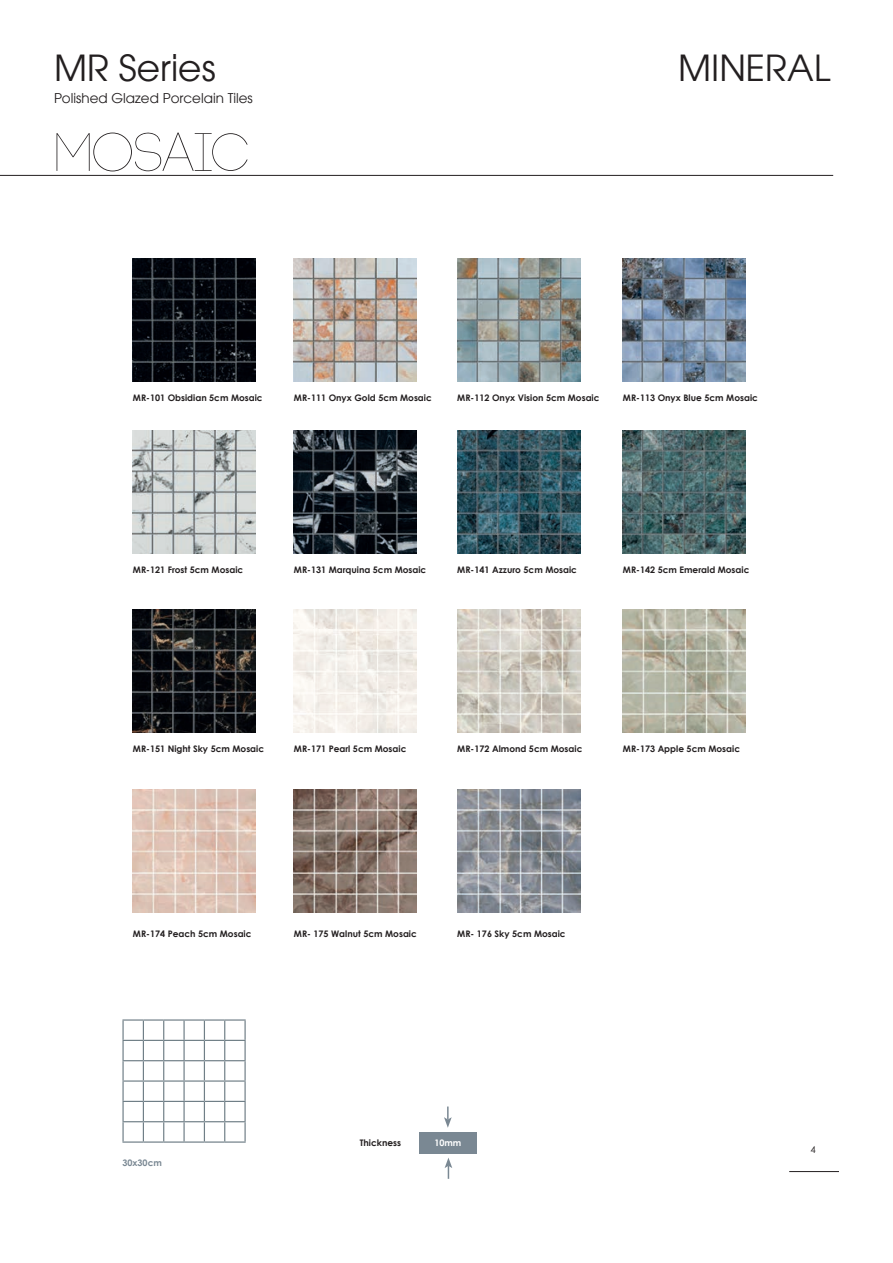
<style>
.page{position:relative;width:893px;height:1263px;background:#fff}
.page>*{position:absolute;margin:0;border:0;box-sizing:border-box;transform-origin:0 0}
.t1{font:300 54px "Code";color:#231f20}
.t2{font:36px "Avant Garde";color:#231f20}
.t3{font:13.5px "Avant Garde";color:#231f20}
.t4{font:9.6px "Century Gothic";color:#231f20}
.t5{font:700 9px "Century Gothic";color:#231f20}
.t6{font:700 9px "Century Gothic";color:#7a8893}
.t7{font:700 9px "Century Gothic";color:#fff}
</style>
<div class="page">
<hr style="left:789px;top:1171px;width:50px;height:1px;background:#231f20">
<hr style="left:0;top:175px;width:833px;height:1px;background:#231f20">
<hr style="left:122px;top:1019px;width:21px;height:2px;background:#707f87">
<hr style="left:143px;top:1019px;width:21px;height:2px;background:#707f87">
<hr style="left:164px;top:1019px;width:20px;height:2px;background:#707f87">
<hr style="left:184px;top:1019px;width:20px;height:2px;background:#707f87">
<hr style="left:204px;top:1019px;width:21px;height:2px;background:#707f87">
<hr style="left:225px;top:1019px;width:21px;height:2px;background:#707f87">
<svg style="left:122px;top:1021px;width:124px;height:120px"></svg>
<hr style="left:122px;top:1141px;width:21px;height:2px;background:#707f87">
<hr style="left:143px;top:1141px;width:21px;height:2px;background:#707f87">
<hr style="left:164px;top:1141px;width:20px;height:2px;background:#707f87">
<hr style="left:184px;top:1141px;width:20px;height:2px;background:#707f87">
<hr style="left:204px;top:1141px;width:21px;height:2px;background:#707f87">
<hr style="left:225px;top:1141px;width:21px;height:2px;background:#707f87">
<div style="left:419px;top:1132px;width:57px;height:21px;background:#7a8893"></div>
<svg style="left:445px;top:1158px;width:7px;height:21px"></svg>
<svg style="left:444px;top:1106px;width:8px;height:22px"></svg>
<img style="left:133px;top:258px;width:123px;height:123px">
<img style="left:133px;top:430px;width:123px;height:123px">
<img style="left:133px;top:610px;width:123px;height:123px">
<img style="left:623px;top:610px;width:123px;height:123px">
<img style="left:294px;top:258px;width:123px;height:123px">
<img style="left:294px;top:430px;width:123px;height:123px">
<img style="left:133px;top:790px;width:123px;height:123px">
<img style="left:294px;top:610px;width:123px;height:123px">
<img style="left:457px;top:258px;width:123px;height:123px">
<img style="left:457px;top:430px;width:123px;height:123px">
<img style="left:294px;top:790px;width:123px;height:123px">
<img style="left:457px;top:610px;width:123px;height:123px">
<img style="left:623px;top:258px;width:123px;height:123px">
<img style="left:623px;top:430px;width:123px;height:123px">
<img style="left:457px;top:790px;width:123px;height:123px">
<h2 class="t2" style="left:54px;top:46px;width:163px">MR Series</h2>
<h2 class="t2" style="left:678px;top:46px;width:154px">MINERAL</h2>
<h3 class="t3" style="left:54px;top:90px;width:200px">Polished Glazed Porcelain Tiles</h3>
<h1 class="t1" style="left:54px;top:126px;width:197px">MOSAIC</h1>
<p class="t5" style="left:133px;top:392px;width:131px">MR-101 Obsidian 5cm Mosaic</p>
<p class="t5" style="left:294px;top:392px;width:139px">MR-111 Onyx Gold 5cm Mosaic</p>
<p class="t5" style="left:457px;top:392px;width:144px">MR-112 Onyx Vision 5cm Mosaic</p>
<p class="t5" style="left:623px;top:392px;width:136px">MR-113 Onyx Blue 5cm Mosaic</p>
<p class="t5" style="left:133px;top:564px;width:112px">MR-121 Frost 5cm Mosaic</p>
<p class="t5" style="left:294px;top:564px;width:134px">MR-131 Marquina 5cm Mosaic</p>
<p class="t5" style="left:457px;top:564px;width:121px">MR-141 Azzuro 5cm Mosaic</p>
<p class="t5" style="left:623px;top:564px;width:128px">MR-142 5cm Emerald Mosaic</p>
<p class="t5" style="left:133px;top:743px;width:133px">MR-151 Night Sky 5cm Mosaic</p>
<p class="t5" style="left:623px;top:743px;width:119px">MR-173 Apple 5cm Mosaic</p>
<p class="t5" style="left:294px;top:743px;width:114px">MR-171 Pearl 5cm Mosaic</p>
<p class="t5" style="left:457px;top:743px;width:127px">MR-172 Almond 5cm Mosaic</p>
<p class="t5" style="left:133px;top:927px;width:120px">MR-174 Peach 5cm Mosaic</p>
<p class="t5" style="left:294px;top:927px;width:124px">MR- 175 Walnut 5cm Mosaic</p>
<p class="t5" style="left:457px;top:927px;width:110px">MR- 176 Sky 5cm Mosaic</p>
<p class="t6" style="left:122px;top:1157px;width:41px">30x30cm</p>
<p class="t5" style="left:360px;top:1137px;width:43px">Thickness</p>
<p class="t7" style="left:434px;top:1137px;width:28px">10mm</p>
<p class="t4" style="left:810px;top:1143px;width:7px">4</p>
</div>
